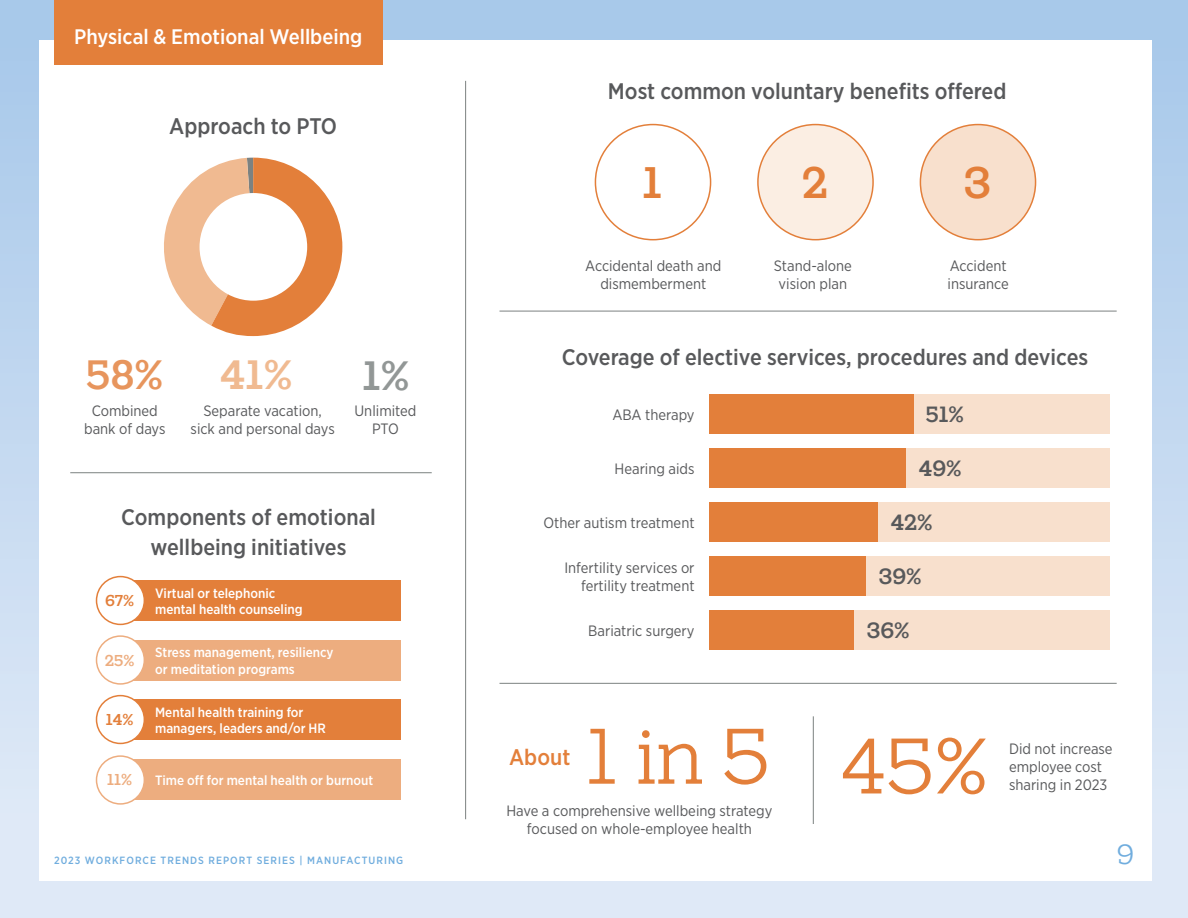
<style>
.page{position:relative;width:1188px;height:918px;background:#fff}
.page>*{position:absolute;margin:0;border:0;box-sizing:border-box;transform-origin:0 0}
.t1{font:300 75px "Gallagher Slab";color:#e37f3a}
.t2{font:500 42px "Gallagher Slab";color:#e37f3a}
.t3{font:500 39px "Gallagher Slab";color:#e7955d}
.t4{font:500 39px "Gallagher Slab";color:#f0ba91}
.t5{font:500 39px "Gallagher Slab";color:#929796}
.t6{font:300 27px "Gallagher Slab";color:#70adde}
.t7{font:500 22.5px/30px "Gotham Narrow";color:#58595b;text-align:center}
.t8{font:500 22.5px "Gotham Narrow";color:#e37f3a}
.t9{font:500 21px "Gotham Narrow";color:#fff}
.t10{font:500 21px "Gallagher Slab";color:#58595b}
.t11{font:15px/18px "Gotham Narrow";color:#58595b;text-align:center}
.t12{font:500 15px "Gallagher Slab";color:#e37f3a}
.t13{font:500 15px "Gallagher Slab";color:#edad7f}
.t14{font:500 13.5px/16.2px "Gotham Narrow";color:#fff}
.t15{font:500 10.5px "Gotham Narrow";letter-spacing:.1em;color:#70adde}
</style>
<div class="page">
<div style="left:0;top:0;width:1188px;height:918px;background:linear-gradient(to bottom,#a6c7e9,#e4ecf8)"></div>
<div style="left:39px;top:40px;width:1112px;height:841px;background:#fff"></div>
<svg style="left:164px;top:158px;width:178px;height:178px"></svg>
<div style="left:54px;top:0;width:329px;height:64px;background:#e37f3a"></div>
<div style="left:595px;top:124px;width:116px;height:116px;border:2px solid #e37f3a;border-radius:50%"></div>
<div style="left:758px;top:125px;width:115px;height:115px;background:#fbeee3;border-radius:50%"></div>
<div style="left:757px;top:124px;width:117px;height:116px;border:2px solid #e37f3a;border-radius:50%"></div>
<div style="left:920px;top:125px;width:116px;height:115px;background:#f8e0cd;border-radius:50%"></div>
<div style="left:920px;top:124px;width:116px;height:116px;border:2px solid #e37f3a;border-radius:50%"></div>
<div style="left:709px;top:556px;width:401px;height:40px;background:#f8e0cd"></div>
<div style="left:709px;top:610px;width:401px;height:40px;background:#f8e0cd"></div>
<div style="left:709px;top:394px;width:401px;height:40px;background:#f8e0cd"></div>
<div style="left:709px;top:502px;width:401px;height:40px;background:#f8e0cd"></div>
<div style="left:709px;top:448px;width:401px;height:40px;background:#f8e0cd"></div>
<div style="left:128px;top:581px;width:273px;height:40px;background:#e37f3a"></div>
<div style="left:128px;top:640px;width:273px;height:40px;background:#edad7f"></div>
<div style="left:128px;top:699px;width:273px;height:40px;background:#e37f3a"></div>
<div style="left:97px;top:577px;width:47px;height:47px;background:#fff;border-radius:50%"></div>
<div style="left:96px;top:576px;width:49px;height:49px;border:2px solid #e37f3a;border-radius:50%"></div>
<div style="left:97px;top:696px;width:47px;height:47px;background:#fff;border-radius:50%"></div>
<div style="left:96px;top:695px;width:49px;height:49px;border:2px solid #e37f3a;border-radius:50%"></div>
<div style="left:97px;top:636px;width:47px;height:48px;background:#fff;border-radius:50%"></div>
<div style="left:96px;top:635px;width:49px;height:50px;border:2px solid #edad7f;border-radius:50%"></div>
<div style="left:128px;top:759px;width:273px;height:41px;background:#edad7f"></div>
<div style="left:97px;top:756px;width:47px;height:48px;background:#fff;border-radius:50%"></div>
<div style="left:96px;top:755px;width:49px;height:50px;border:2px solid #edad7f;border-radius:50%"></div>
<div style="left:200px;top:193px;width:107px;height:108px;background:#fff;border-radius:50%"></div>
<hr style="left:465px;top:81px;width:1px;height:738px;background:#7c8281">
<hr style="left:70px;top:472px;width:362px;height:1px;background:#7c8281">
<hr style="left:500px;top:311px;width:617px;height:1px;background:#7c8281">
<hr style="left:500px;top:683px;width:617px;height:1px;background:#7c8281">
<hr style="left:813px;top:716px;width:1px;height:108px;background:#7c8281">
<div style="left:709px;top:610px;width:144px;height:40px;background:#e37f3a"></div>
<div style="left:709px;top:556px;width:156px;height:40px;background:#e37f3a"></div>
<div style="left:709px;top:502px;width:168px;height:40px;background:#e37f3a"></div>
<div style="left:709px;top:448px;width:196px;height:40px;background:#e37f3a"></div>
<div style="left:709px;top:394px;width:204px;height:40px;background:#e37f3a"></div>
<h3 class="t9" style="left:74px;top:23px;width:290px">Physical &amp; Emotional Wellbeing</h3>
<h3 class="t7" style="left:169px;top:111px;width:169px">Approach to PTO</h3>
<h3 class="t3" style="left:86px;top:351px;width:79px">58%</h3>
<h3 class="t4" style="left:220px;top:351px;width:74px">41%</h3>
<h3 class="t5" style="left:362px;top:352px;width:49px">1%</h3>
<p class="t11" style="left:84px;top:401px;width:83px">Combined bank of days</p>
<p class="t11" style="left:191px;top:401px;width:146px">Separate vacation, sick and personal days</p>
<p class="t11" style="left:355px;top:401px;width:64px">Unlimited<br>PTO</p>
<h3 class="t7" style="left:121px;top:502px;width:256px">Components of emotional wellbeing initiatives</h3>
<p class="t14" style="left:155px;top:585px;width:149px">Virtual or telephonic mental health counseling</p>
<p class="t14" style="left:155px;top:644px;width:180px">Stress management, resiliency or meditation programs</p>
<p class="t14" style="left:155px;top:704px;width:172px">Mental health training for managers, leaders and/or HR</p>
<p class="t12" style="left:105px;top:591px;width:31px">67%</p>
<p class="t13" style="left:105px;top:651px;width:31px">25%</p>
<p class="t12" style="left:106px;top:710px;width:29px">14%</p>
<p class="t13" style="left:107px;top:771px;width:27px">11%</p>
<p class="t14" style="left:155px;top:772px;width:220px">Time off for mental health or burnout</p>
<h3 class="t7" style="left:608px;top:76px;width:400px">Most common voluntary benefits offered</h3>
<h2 class="t2" style="left:643px;top:157px;width:21px">1</h2>
<h2 class="t2" style="left:802px;top:157px;width:28px">2</h2>
<h2 class="t2" style="left:964px;top:157px;width:29px">3</h2>
<p class="t11" style="left:585px;top:256px;width:138px">Accidental death and dismemberment</p>
<p class="t11" style="left:948px;top:256px;width:63px;text-align:left">Accident insurance</p>
<p class="t11" style="left:774px;top:256px;width:80px">Stand-alone vision plan</p>
<h3 class="t7" style="left:562px;top:342px;width:528px">Coverage of elective services, procedures and devices</h3>
<p class="t11" style="left:612px;top:406px;width:84px">ABA therapy</p>
<p class="t11" style="left:615px;top:460px;width:81px">Hearing aids</p>
<p class="t11" style="left:544px;top:514px;width:153px">Other autism treatment</p>
<p class="t11" style="left:564px;top:559px;width:132px;text-align:right">Infertility services or fertility treatment</p>
<p class="t11" style="left:588px;top:622px;width:108px">Bariatric surgery</p>
<h1 class="t1" style="left:586px;top:710px;width:185px">1 in 5</h1>
<h3 class="t8" style="left:509px;top:743px;width:63px">About</h3>
<p class="t11" style="left:506px;top:801px;width:268px">Have a comprehensive wellbeing strategy focused on whole-employee health</p>
<h3 class="t10" style="left:926px;top:401px;width:40px">51%</h3>
<h3 class="t10" style="left:919px;top:455px;width:45px">49%</h3>
<h3 class="t10" style="left:891px;top:509px;width:44px">42%</h3>
<h3 class="t10" style="left:879px;top:563px;width:45px">39%</h3>
<h3 class="t10" style="left:867px;top:618px;width:45px">36%</h3>
<h1 class="t1" style="left:841px;top:720px;width:150px">45%</h1>
<p class="t11" style="left:1009px;top:739px;width:105px;text-align:left">Did not increase employee cost sharing in 2023</p>
<p class="t15" style="left:54px;top:854px;width:351px">2023 WORKFORCE TRENDS REPORT SERIES | MANUFACTURING</p>
<h3 class="t6" style="left:1117px;top:837px;width:19px">9</h3>
</div>
